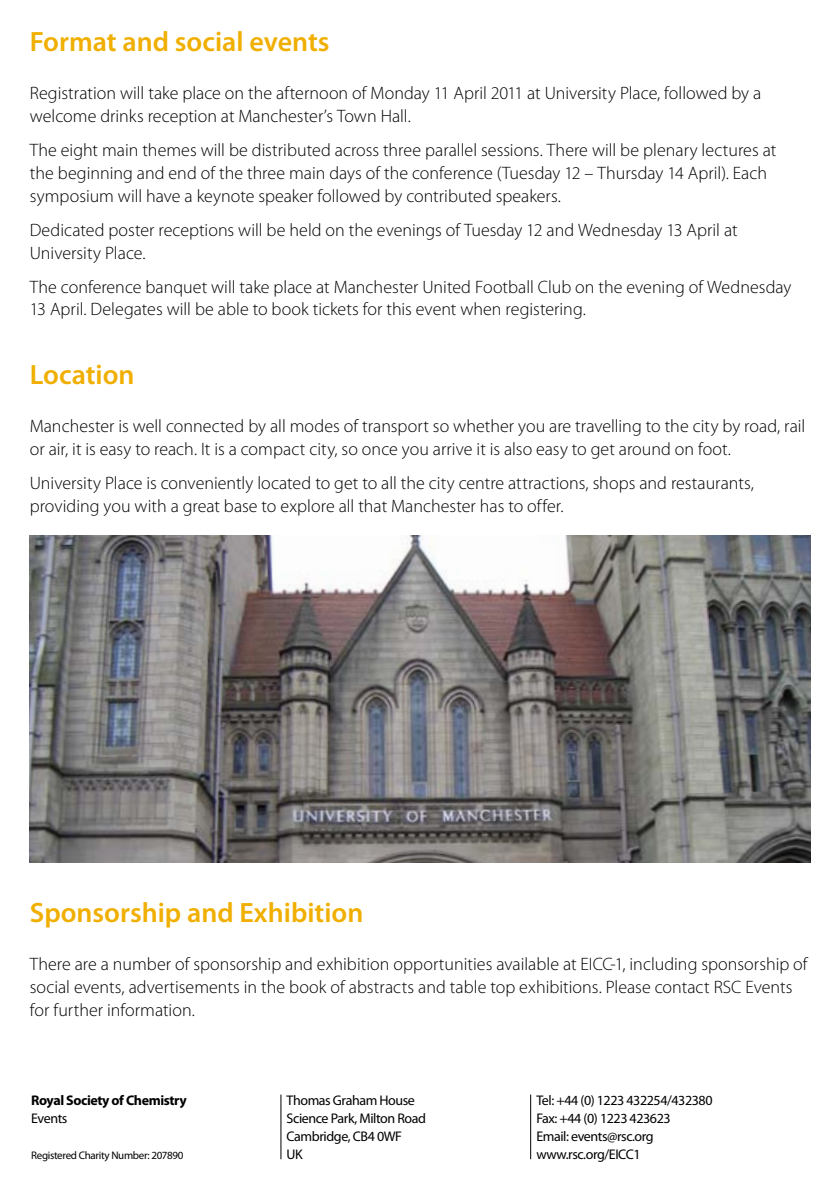
<style>
.page{position:relative;width:840px;height:1191px;background:#fff}
.page>*{position:absolute;margin:0;border:0;box-sizing:border-box;transform-origin:0 0}
.t1{font:600 28px "Myriad Pro";color:#f0af00}
.t2{font:300 18px/22.8px "Myriad Pro";color:#000}
.t3{font:14px/18px "Myriad Pro";letter-spacing:-.03em;color:#000}
.t4{font:700 14px "Myriad Pro";letter-spacing:-.03em;color:#000}
.t5{font:11px "Myriad Pro";letter-spacing:-.03em;color:#000}
</style>
<div class="page">
<img style="left:30px;top:535px;width:779px;height:327px">
<hr style="left:280px;top:1094px;width:1px;height:65px;background:#000">
<hr style="left:530px;top:1094px;width:1px;height:65px;background:#000">
<h1 class="t1" style="left:30px;top:24px;width:301px">Format and social events</h1>
<p class="t2" style="left:30px;top:82px;width:732px">Registration will take place on the afternoon of Monday 11 April 2011 at University Place, followed by a welcome drinks reception at Manchester’s Town Hall.</p>
<p class="t2" style="left:30px;top:139px;width:747px">The eight main themes will be distributed across three parallel sessions. There will be plenary lectures at the beginning and end of the three main days of the conference (Tuesday 12 – Thursday 14 April). Each symposium will have a keynote speaker followed by contributed speakers.</p>
<p class="t2" style="left:30px;top:219px;width:709px">Dedicated poster receptions will be held on the evenings of Tuesday 12 and Wednesday 13 April at<br>University Place.</p>
<p class="t2" style="left:30px;top:275px;width:762px">The conference banquet will take place at Manchester United Football Club on the evening of Wednesday<br>13 April. Delegates will be able to book tickets for this event when registering.</p>
<h1 class="t1" style="left:30px;top:356px;width:106px">Location</h1>
<p class="t2" style="left:30px;top:414px;width:776px">Manchester is well connected by all modes of transport so whether you are travelling to the city by road, rail or air, it is easy to reach. It is a compact city, so once you arrive it is also easy to get around on foot.</p>
<p class="t2" style="left:30px;top:471px;width:725px">University Place is conveniently located to get to all the city centre attractions, shops and restaurants, providing you with a great base to explore all that Manchester has to offer.</p>
<h1 class="t1" style="left:30px;top:894px;width:335px">Sponsorship and Exhibition</h1>
<p class="t2" style="left:30px;top:953px;width:779px">There are a number of sponsorship and exhibition opportunities available at EICC-1, including sponsorship of social events, advertisements in the book of abstracts and table top exhibitions. Please contact RSC Events for further information.</p>
<p class="t4" style="left:31px;top:1091px;width:157px">Royal Society of Chemistry</p>
<p class="t3" style="left:31px;top:1109px;width:38px">Events</p>
<p class="t5" style="left:31px;top:1148px;width:154px">Registered Charity Number: 207890</p>
<p class="t3" style="left:286px;top:1091px;width:141px">Thomas Graham House<br>Science Park, Milton Road<br>Cambridge, CB4 0WF<br>UK</p>
<p class="t3" style="left:536px;top:1091px;width:178px">Tel: +44 (0) 1223 432254/432380<br>Fax: +44 (0) 1223 423623<br>Email: events@rsc.org www.rsc.org/EICC1</p>
</div>
